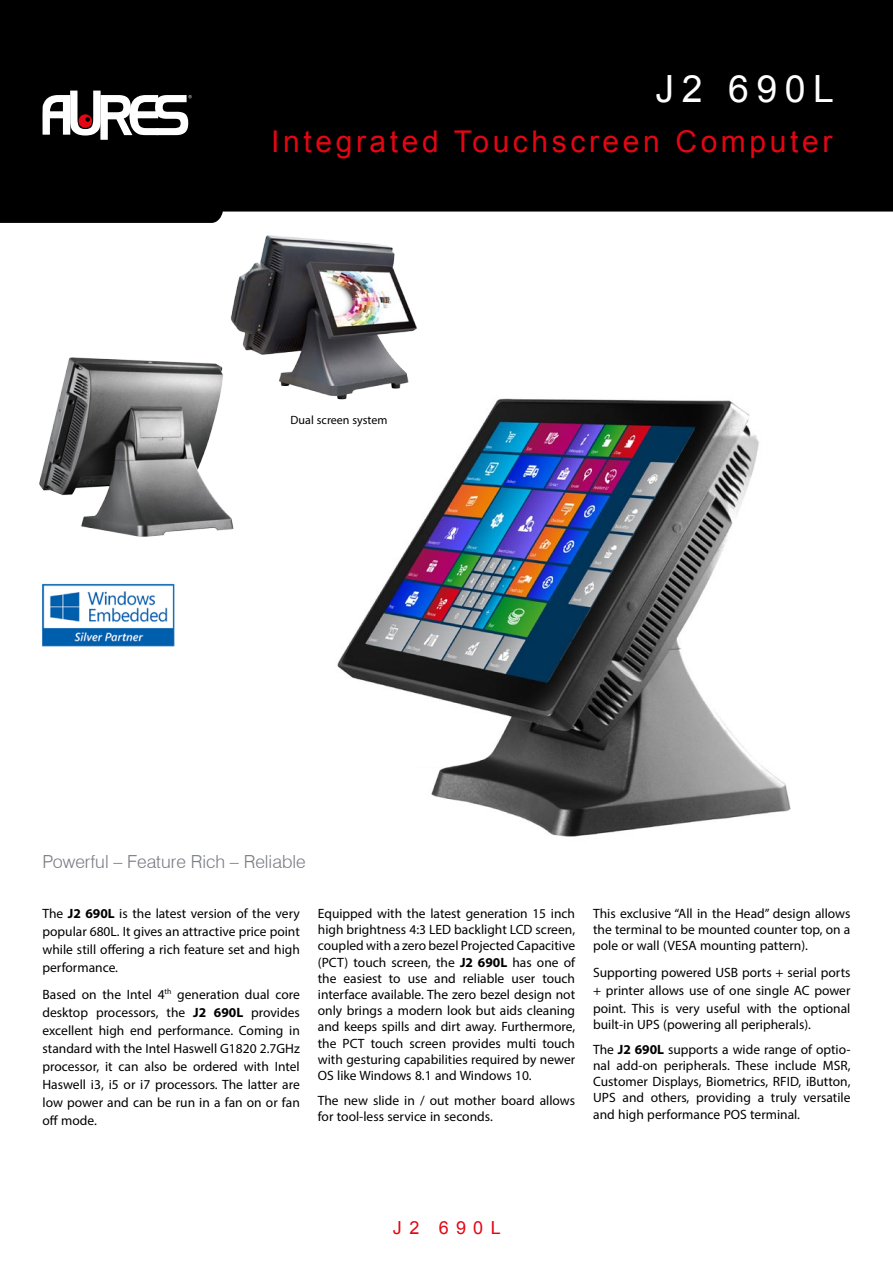
<style>
.page{position:relative;width:893px;height:1263px;background:#fff}
.page>*{position:absolute;margin:0;border:0;box-sizing:border-box;transform-origin:0 0}
.t1{font:37.5px "Arial";letter-spacing:.2em;color:#fff}
.t2{font:30px "Arial";letter-spacing:.12em;color:#e30613}
.t3{font:300 18px "Swiss 721 BT";color:#797c83}
.t4{font:18px "Arial";letter-spacing:.41em;color:#e30613}
.t5{font:13.5px/16.2px "Myriad Pro";color:#000;text-align:justify}
.t6{font:12px "Myriad Pro";color:#000}
.s1{font-weight:700}
</style>
<div class="page">
<div style="left:0;top:0;width:893px;height:259px;background:#000"></div>
<svg style="left:0;top:212px;width:893px;height:47px;background:#ededed"></svg>
<img style="left:337px;top:398px;width:454px;height:439px">
<svg style="left:42px;top:91px;width:150px;height:49px"></svg>
<img style="left:42px;top:583px;width:133px;height:64px">
<img style="left:217px;top:222px;width:205px;height:189px">
<img style="left:39px;top:339px;width:215px;height:198px">
<h1 class="t1" style="left:656px;top:63px;width:180px">J2 690L</h1>
<h2 class="t2" style="left:271px;top:120px;width:562px">Integrated Touchscreen Computer</h2>
<p class="t6" style="left:291px;top:412px;width:98px">Dual screen system</p>
<h3 class="t3" style="left:43px;top:851px;width:265px">Powerful – Feature Rich – Reliable</h3>
<p class="t5" style="left:43px;top:904px;width:259px;line-height:18px">The <span class="s1">J2 690L</span> is the latest version of the very popular 680L. It gives an attractive price point while still offering a rich feature set and high performance.</p>
<p class="t5" style="left:43px;top:985px;width:259px;line-height:18px">Based on the Intel 4<sup>th</sup> generation dual core desktop processors, the <span class="s1">J2 690L</span> provides excellent high end performance. Coming in standard with the Intel Haswell G1820 2.7GHz processor, it can also be ordered with Intel Haswell i3, i5 or i7 processors. The latter are low power and can be run in a fan on or fan off mode.</p>
<p class="t5" style="left:318px;top:905px;width:259px">Equipped with the latest generation 15 inch high brightness 4:3 LED backlight LCD screen, coupled with a zero bezel Projected Capacitive (PCT) touch screen, the <span class="s1">J2 690L</span> has one of the easiest to use and reliable user touch interface available. The zero bezel design not only brings a modern look but aids cleaning and keeps spills and dirt away. Furthermore, the PCT touch screen provides multi touch with gesturing capabilities required by newer OS like Windows 8.1 and Windows 10.</p>
<p class="t5" style="left:318px;top:1092px;width:259px">The new slide in / out mother board allows for tool-less service in seconds.</p>
<p class="t5" style="left:593px;top:905px;width:259px">This exclusive “All in the Head” design allows the terminal to be mounted counter top, on a pole or wall (VESA mounting pattern).</p>
<p class="t5" style="left:593px;top:963px;width:259px;line-height:18px">Supporting powered USB ports + serial ports + printer allows use of one single AC power point. This is very useful with the optional</p>
<p class="t5" style="left:593px;top:1012px;width:259px;line-height:24.8px">built-in UPS (powering all peripherals).<br>The <span class="s1">J2 690L</span> supports a wide range of optio-</p>
<p class="t5" style="left:593px;top:1057px;width:259px">nal add-on peripherals. These include MSR, Customer Displays, Biometrics, RFID, iButton, UPS and others, providing a truly versatile and high performance POS terminal.</p>
<h3 class="t4" style="left:393px;top:1215px;width:109px">J2 690L</h3>
</div>
